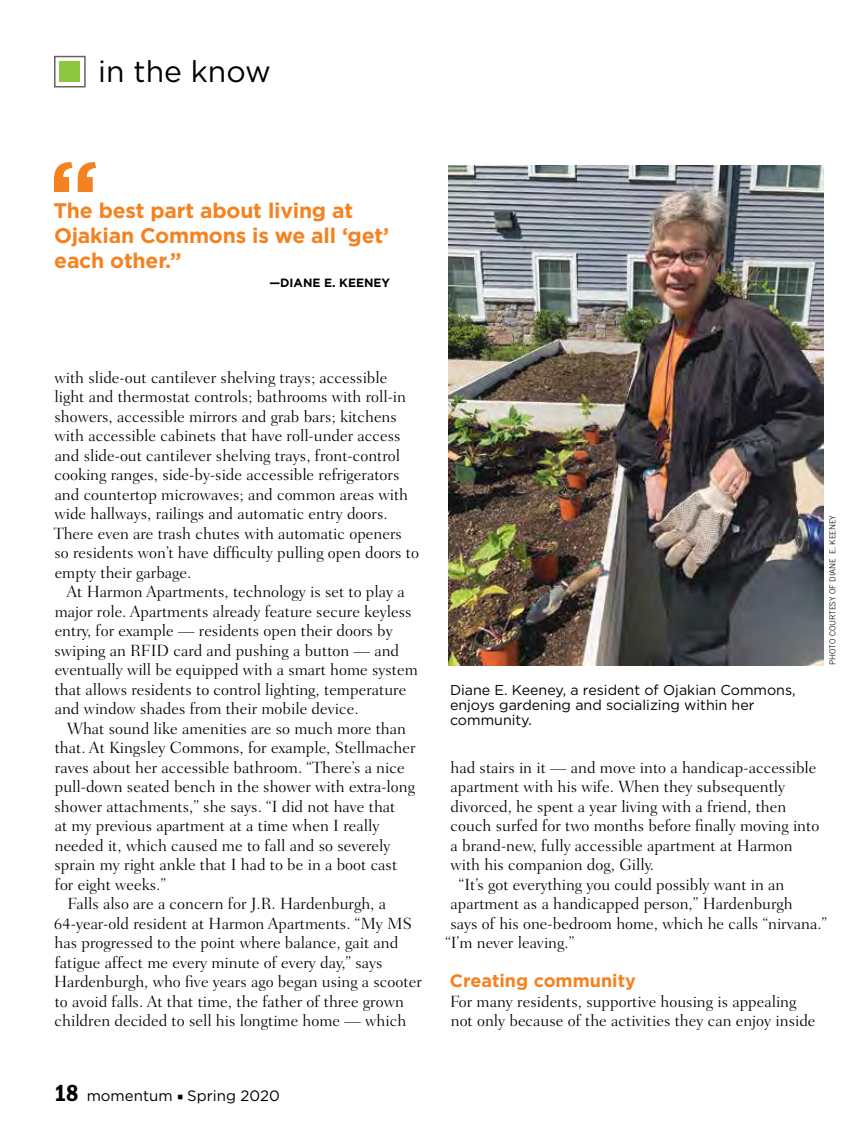
<style>
.page{position:relative;width:864px;height:1134px;background:#fff}
.page>*{position:absolute;margin:0;border:0;box-sizing:border-box;transform-origin:0 0}
.t1{font:30px "Gotham";color:#000}
.t2{font:700 21.15px/24.9px "Gotham";letter-spacing:-.01em;color:#f58220}
.t3{font:700 18px "Gotham";color:#f58220}
.t4{font:300 16.5px/19.5px "Fairfield LT Std";color:#000}
.t5{font:15px "Gotham";color:#000}
.t6{font:14.25px/15px "Gotham";color:#000}
.t7{font:700 12px "Gotham";color:#000}
.t8{font:300 8.25px "Trade Gothic LT Std";color:#000}
.s1{font-family:"ITC Franklin Gothic Std Dm Cd";font-size:24px}
.s2{font-family:"Minion Pro";font-size:15.75px}
</style>
<div class="page">
<div style="left:59px;top:61px;width:21px;height:21px;background:#8dc63f"></div>
<div style="left:54px;top:56px;width:32px;height:31px;border:2px solid #6a6259"></div>
<img style="left:449px;top:166px;width:375px;height:499px">
<svg style="left:54px;top:162px;width:42px;height:30px"></svg>
<h1 class="t1" style="left:98px;top:52px;width:174px">in the know</h1>
<p class="t2" style="left:53px;top:198px;width:337px">The best part about living at<br>Ojakian Commons is we all ‘get’ each other.”</p>
<p class="t7" style="left:269px;top:276px;width:122px">—DIANE E. KEENEY</p>
<p class="t4" style="left:54px;top:367px;width:367px">with slide-out cantilever shelving trays; accessible light and thermostat controls; bathrooms with roll-in showers, accessible mirrors and grab bars; kitchens with accessible cabinets that have roll-under access and slide-out cantilever shelving trays, front-control cooking ranges, side-by-side accessible refrigerators and countertop microwaves; and common areas with wide hallways, railings and automatic entry doors.<br>There even are trash chutes with automatic openers so residents won’t have difficulty pulling open doors to empty their garbage.</p>
<p class="t4" style="left:55px;top:582px;width:365px;text-indent:12px">At Harmon Apartments, technology is set to play a major role. Apartments already feature secure keyless entry, for example — residents open their doors by swiping an RFID card and pushing a button — and eventually will be equipped with a smart home system that allows residents to control lighting, temperature and window shades from their mobile device.</p>
<p class="t4" style="left:67px;top:718px;width:340px">What sound like amenities are so much more than</p>
<p class="t4" style="left:55px;top:738px;width:362px">that. At Kingsley Commons, for example, Stellmacher</p>
<p class="t4" style="left:55px;top:757px;width:351px">raves about her accessible bathroom. “There’s a nice</p>
<p class="t4" style="left:55px;top:777px;width:362px">pull-down seated bench in the shower with extra-long</p>
<p class="t4" style="left:55px;top:796px;width:342px">shower attachments,” she says. “I did not have that</p>
<p class="t4" style="left:55px;top:816px;width:326px">at my previous apartment at a time when I really</p>
<p class="t4" style="left:55px;top:835px;width:337px">needed it, which caused me to fall and so severely</p>
<p class="t4" style="left:55px;top:855px;width:344px">sprain my right ankle that I had to be in a boot cast</p>
<p class="t4" style="left:55px;top:874px;width:113px">for eight weeks.”</p>
<p class="t4" style="left:68px;top:894px;width:320px">Falls also are a concern for J.R. Hardenburgh, a</p>
<p class="t4" style="left:54px;top:913px;width:360px">64-year-old resident at Harmon Apartments. “My MS</p>
<p class="t4" style="left:55px;top:933px;width:345px">has progressed to the point where balance, gait and</p>
<p class="t4" style="left:55px;top:952px;width:329px">fatigue affect me every minute of every day,” says</p>
<p class="t4" style="left:54px;top:972px;width:369px">Hardenburgh, who five years ago began using a scooter</p>
<p class="t4" style="left:55px;top:991px;width:351px">to avoid falls. At that time, the father of three grown</p>
<p class="t4" style="left:55px;top:1011px;width:353px">children decided to sell his longtime home — which</p>
<p class="t5" style="left:54px;top:1086px;width:227px"><span class="s1">18</span> momentum <span class="s2">■</span> Spring 2020</p>
<p class="t6" style="left:450px;top:682px;width:347px">Diane E. Keeney, a resident of Ojakian Commons, enjoys gardening and socializing within her community.</p>
<p class="t8" style="left:828px;top:665px;width:152px;rotate:-90deg">PHOTO COURTESY OF DIANE E. KEENEY</p>
<p class="t4" style="left:451px;top:757px;width:367px">had stairs in it — and move into a handicap-accessible</p>
<p class="t4" style="left:451px;top:777px;width:336px">apartment with his wife. When they subsequently</p>
<p class="t4" style="left:451px;top:796px;width:337px">divorced, he spent a year living with a friend, then</p>
<p class="t4" style="left:451px;top:816px;width:370px">couch surfed for two months before finally moving into</p>
<p class="t4" style="left:451px;top:836px;width:344px">a brand-new, fully accessible apartment at Harmon</p>
<p class="t4" style="left:450px;top:855px;width:205px">with his companion dog, Gilly.</p>
<p class="t4" style="left:459px;top:875px;width:327px">“It’s got everything you could possibly want in an</p>
<p class="t4" style="left:451px;top:894px;width:344px">apartment as a handicapped person,” Hardenburgh</p>
<p class="t4" style="left:451px;top:914px;width:378px">says of his one-bedroom home, which he calls “nirvana.”</p>
<p class="t4" style="left:445px;top:933px;width:130px">“I’m never leaving.”</p>
<p class="t3" style="left:450px;top:970px;width:188px">Creating community</p>
<p class="t4" style="left:450px;top:991px;width:367px">For many residents, supportive housing is appealing not only because of the activities they can enjoy inside</p>
</div>
